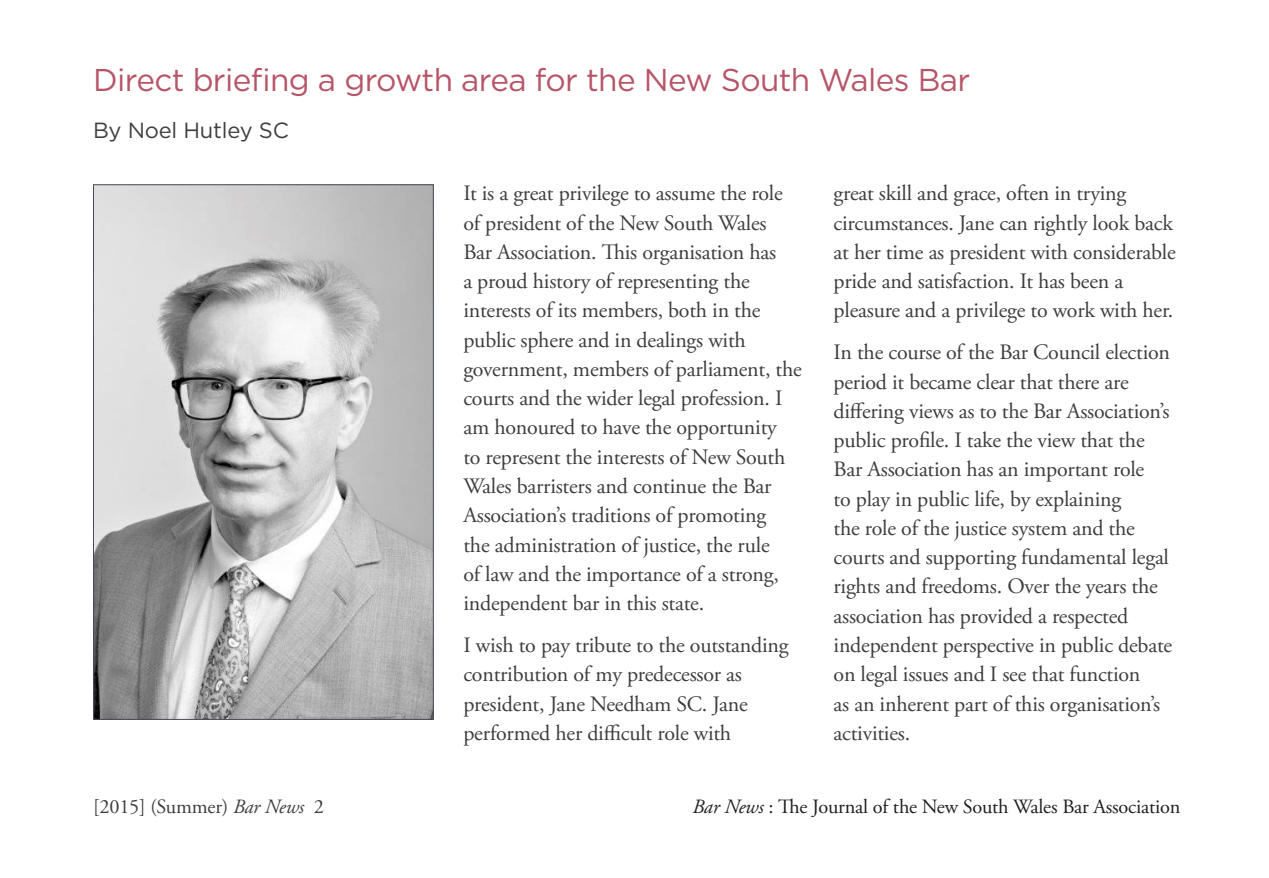
<style>
.page{position:relative;width:1269px;height:878px;background:#fff}
.page>*{position:absolute;margin:0;border:0;box-sizing:border-box;transform-origin:0 0}
.t1{font:31.5px "Gotham";letter-spacing:-.02em;color:#b75568}
.t2{font:22.05px/29.2px "Adobe Garamond Pro";letter-spacing:-.01em;color:#3e3e3f}
.t3{font:22.05px "Gotham";letter-spacing:-.01em;color:#3e3e3f}
.t4{font:20.25px "Adobe Garamond Pro";letter-spacing:-.01em;color:#231f20}
.t5{font:20.25px "Adobe Garamond Pro";letter-spacing:-.01em;color:#3e3e3f}
.s1{font-style:italic}
</style>
<div class="page">
<img style="left:95px;top:186px;width:336px;height:531px">
<h1 class="t1" style="left:93px;top:60px;width:878px">Direct briefing a growth area for the New South Wales Bar</h1>
<p class="t3" style="left:93px;top:116px;width:197px">By Noel Hutley SC</p>
<p class="t2" style="left:463px;top:179px;width:340px">It is a great privilege to assume the role of president of the New South Wales<br>Bar Association. This organisation has<br>a proud history of representing the interests of its members, both in the public sphere and in dealings with government, members of parliament, the courts and the wider legal profession. I am honoured to have the opportunity<br>to represent the interests of New South Wales barristers and continue the Bar Association’s traditions of promoting<br>the administration of justice, the rule<br>of law and the importance of a strong, independent bar in this state.</p>
<p class="t2" style="left:463px;top:631px;width:327px">I wish to pay tribute to the outstanding contribution of my predecessor as president, Jane Needham SC. Jane performed her difficult role with</p>
<p class="t2" style="left:833px;top:179px;width:343px">great skill and grace, often in trying circumstances. Jane can rightly look back at her time as president with considerable pride and satisfaction. It has been a pleasure and a privilege to work with her.</p>
<p class="t2" style="left:833px;top:338px;width:340px">In the course of the Bar Council election period it became clear that there are differing views as to the Bar Association’s public profile. I take the view that the Bar Association has an important role<br>to play in public life, by explaining<br>the role of the justice system and the courts and supporting fundamental legal rights and freedoms. Over the years the association has provided a respected independent perspective in public debate on legal issues and I see that function<br>as an inherent part of this organisation’s activities.</p>
<p class="t5" style="left:93px;top:794px;width:232px">[2015] (Summer) <span class="s1">Bar News</span> 2</p>
<p class="t4" style="left:692px;top:794px;width:489px"><span class="s1">Bar News</span> : The Journal of the New South Wales Bar Association</p>
</div>
